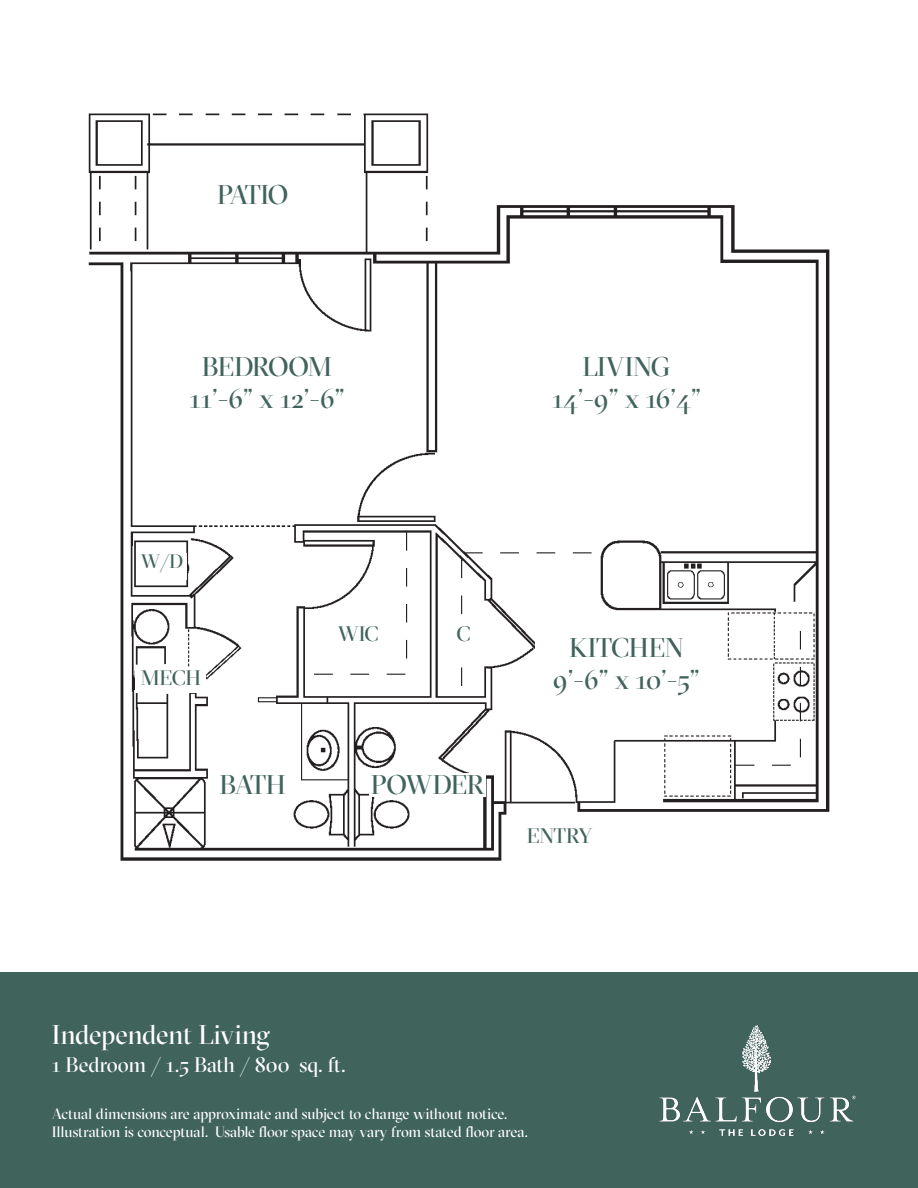
<style>
.page{position:relative;width:918px;height:1188px;background:#fff}
.page>*{position:absolute;margin:0;border:0;box-sizing:border-box;transform-origin:0 0}
.t1{font:27px "GT Sectra Display";letter-spacing:-.005em;color:#41635d}
.t2{font:27px "GT Sectra Display";letter-spacing:-.02em;color:#fff}
.t3{font:27px "GT Sectra Display";letter-spacing:-.04em;color:#41635d}
.t4{font:21px "GT Sectra Display";letter-spacing:-.005em;color:#fff}
.t5{font:21px "GT Sectra Display";color:#41635d}
.t6{font:19.5px "GT Sectra Display";color:#41635d}
.t7{font:15px "GT Sectra Display";letter-spacing:-.01em;color:#fff}
</style>
<div class="page">
<img style="left:88px;top:113px;width:742px;height:748px">
<div style="left:1px;top:972px;width:917px;height:216px;background:#40635c"></div>
<div style="left:142px;top:356px;width:250px;height:97px;background:#fff"></div>
<div style="left:466px;top:356px;width:321px;height:130px;background:#fff"></div>
<div style="left:536px;top:637px;width:181px;height:65px;background:#fff"></div>
<div style="left:214px;top:773px;width:78px;height:48px;background:#fff"></div>
<div style="left:325px;top:626px;width:67px;height:30px;background:#fff"></div>
<div style="left:137px;top:554px;width:50px;height:26px;background:#fff"></div>
<div style="left:444px;top:626px;width:39px;height:38px;background:#fff"></div>
<div style="left:136px;top:670px;width:70px;height:23px;background:#fff"></div>
<div style="left:510px;top:827px;width:100px;height:48px;background:#fff"></div>
<div style="left:369px;top:773px;width:117px;height:24px;background:#fff"></div>
<div style="left:162px;top:184px;width:181px;height:38px;background:#fff"></div>
<img style="left:659px;top:1025px;width:197px;height:112px">
<p class="t1" style="left:217px;top:179px;width:73px">PATIO</p>
<p class="t3" style="left:202px;top:351px;width:132px">BEDROOM</p>
<p class="t1" style="left:190px;top:383px;width:156px">11’-6” x 12’-6”</p>
<p class="t1" style="left:582px;top:351px;width:89px">LIVING</p>
<p class="t1" style="left:552px;top:383px;width:150px">14’-9” x 16’4”</p>
<p class="t6" style="left:141px;top:550px;width:44px">W/D</p>
<p class="t5" style="left:141px;top:666px;width:62px">MECH</p>
<p class="t1" style="left:220px;top:769px;width:68px">BATH</p>
<p class="t5" style="left:338px;top:622px;width:42px">WIC</p>
<p class="t5" style="left:456px;top:622px;width:16px">C</p>
<p class="t1" style="left:371px;top:769px;width:115px">POWDER</p>
<p class="t1" style="left:569px;top:632px;width:116px">KITCHEN</p>
<p class="t1" style="left:553px;top:664px;width:148px">9’-6” x 10’-5”</p>
<p class="t5" style="left:527px;top:824px;width:67px">ENTRY</p>
<p class="t2" style="left:52px;top:1018px;width:220px">Independent Living</p>
<p class="t4" style="left:52px;top:1053px;width:295px">1 Bedroom / 1.5 Bath / 800 sq. ft.</p>
<p class="t7" style="left:52px;top:1105px;width:457px">Actual dimensions are approximate and subject to change without notice.</p>
<p class="t7" style="left:52px;top:1123px;width:478px">Illustration is conceptual. Usable floor space may vary from stated floor area.</p>
</div>
